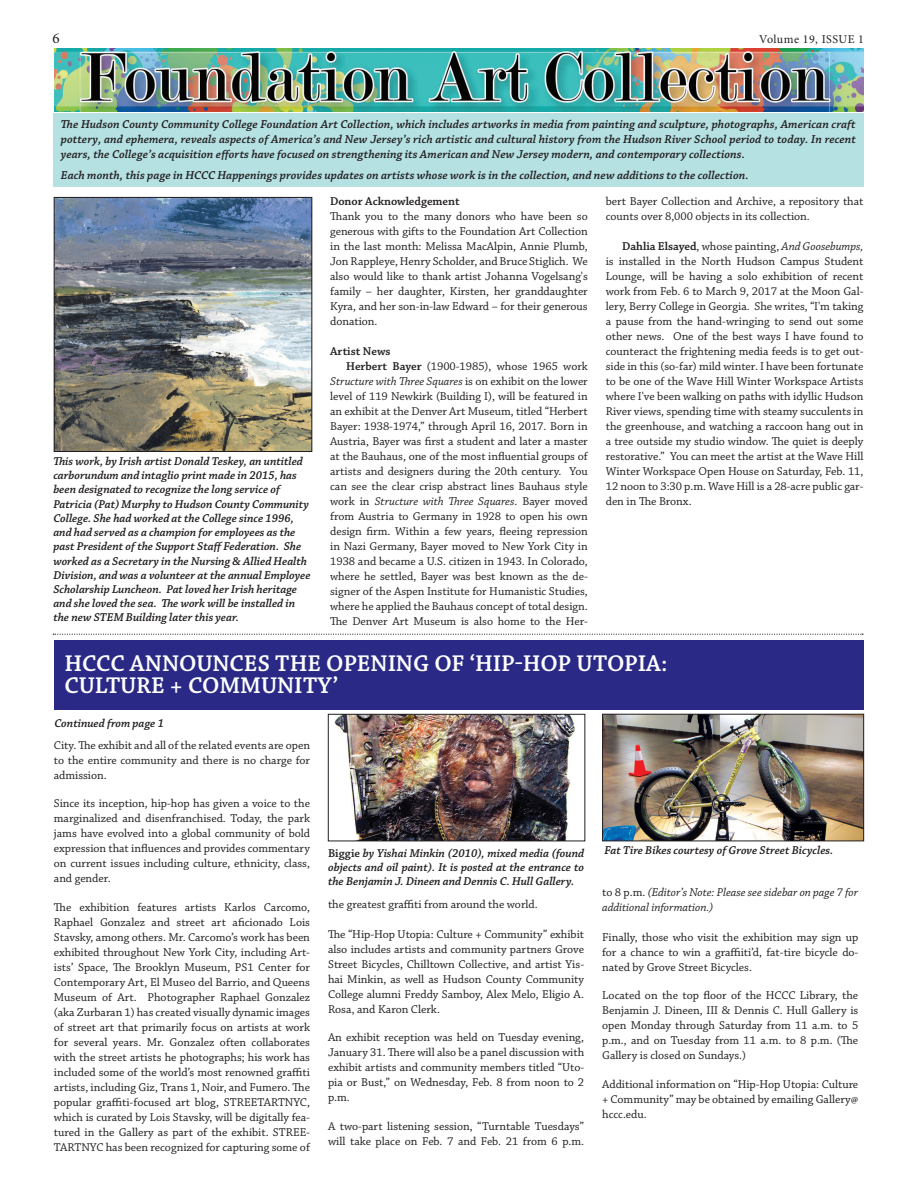
<style>
.page{position:relative;width:918px;height:1188px;background:#fff}
.page>*{position:absolute;margin:0;border:0;box-sizing:border-box;transform-origin:0 0}
.t1{font:600 24px/22.5px "Chaparral Pro";letter-spacing:-.005em;color:#fff}
.t2{font:15px "Minion Pro";color:#231f20}
.t3{font:12px/15px "Chaparral Pro";letter-spacing:-.005em;color:#231f20;text-align:justify}
.t4{font:italic 600 12px/14.2px "Chaparral Pro";color:#231f20}
.t5{font:12px/15px "Chaparral Pro Semibold It Capt";color:#231f20;text-align:justify}
.t6{font:italic 12px/15px "Chaparral Pro";color:#231f20}
.t7{font:600 12px "Chaparral Pro";letter-spacing:-.005em;color:#231f20}
.t8{font:12px "Minion Pro";letter-spacing:.04em;color:#231f20}
.s1{font-weight:600}
.s2{font-style:normal}
.s3{font-style:italic}
</style>
<div class="page">
<img style="left:54px;top:49px;width:810px;height:62px">
<div style="left:53px;top:113px;width:811px;height:74px;background:#b5e1e3"></div>
<svg style="left:53px;top:634px;width:810px;height:1px"></svg>
<img style="left:56px;top:199px;width:254px;height:251px">
<div style="left:54px;top:197px;width:258px;height:255px;border:1px solid #231f20"></div>
<div style="left:54px;top:640px;width:810px;height:69px;background:#2a2a86"></div>
<img style="left:604px;top:716px;width:258px;height:123px">
<div style="left:602px;top:714px;width:262px;height:127px;border:1px solid #231f20"></div>
<img style="left:334px;top:716px;width:241px;height:123px">
<div style="left:328px;top:714px;width:257px;height:127px;border:1px solid #231f20"></div>
<p class="t2" style="left:53px;top:29px;width:9px">6</p>
<p class="t8" style="left:759px;top:32px;width:106px">Volume 19, ISSUE 1</p>
<p class="t5" style="left:61px;top:117px;width:797px">The Hudson County Community College Foundation Art Collection, which includes artworks in media from painting and sculpture, photographs, American craft pottery, and ephemera, reveals aspects of America’s and New Jersey’s rich artistic and cultural history from the Hudson River School period to today. In recent years, the College’s acquisition efforts have focused on strengthening its American and New Jersey modern, and contemporary collections.</p>
<p class="t5" style="left:61px;top:168px;width:689px">Each month, this page in HCCC Happenings provides updates on artists whose work is in the collection, and new additions to the collection.</p>
<p class="t4" style="left:53px;top:454px;width:259px">This work, by Irish artist Donald Teskey, an untitled carborundum and intaglio print made in 2015, has been designated to recognize the long service of Patricia (Pat) Murphy to Hudson County Community College. She had worked at the College since 1996, and had served as a champion for employees as the past President of the Support Staff Federation. She worked as a Secretary in the Nursing &amp; Allied Health Division, and was a volunteer at the annual Employee Scholarship Luncheon. Pat loved her Irish heritage and she loved the sea. The work will be installed in the new STEM Building later this year.</p>
<p class="t7" style="left:330px;top:195px;width:131px">Donor Acknowledgement</p>
<p class="t3" style="left:330px;top:209px;width:259px">Thank you to the many donors who have been so generous with gifts to the Foundation Art Collection in the last month: Melissa MacAlpin, Annie Plumb, Jon Rappleye, Henry Scholder, and Bruce Stiglich. We also would like to thank artist Johanna Vogelsang's family – her daughter, Kirsten, her granddaughter Kyra, and her son-in-law Edward – for their generous donation.</p>
<p class="t7" style="left:330px;top:345px;width:62px">Artist News</p>
<p class="t3" style="left:346px;top:359px;width:243px"><span class="s1">Herbert Bayer</span> (1900-1985), whose 1965 work</p>
<p class="t6" style="left:330px;top:374px;width:259px">Structure with Three Squares <span class="s2">is on exhibit on the lower</span></p>
<p class="t3" style="left:330px;top:389px;width:259px">level of 119 Newkirk (Building I), will be featured in</p>
<p class="t3" style="left:330px;top:404px;width:259px">an exhibit at the Denver Art Museum, titled “Herbert</p>
<p class="t3" style="left:330px;top:419px;width:259px">Bayer: 1938-1974,” through April 16, 2017. Born in</p>
<p class="t3" style="left:330px;top:434px;width:259px">Austria, Bayer was first a student and later a master</p>
<p class="t3" style="left:330px;top:449px;width:259px">at the Bauhaus, one of the most influential groups of</p>
<p class="t3" style="left:330px;top:464px;width:259px">artists and designers during the 20th century. You</p>
<p class="t3" style="left:330px;top:479px;width:259px">can see the clear crisp abstract lines Bauhaus style</p>
<p class="t6" style="left:330px;top:494px;width:259px"><span class="s2">work in</span> Structure with Three Squares<span class="s2">. Bayer moved</span></p>
<p class="t3" style="left:330px;top:509px;width:259px">from Austria to Germany in 1928 to open his own</p>
<p class="t3" style="left:330px;top:524px;width:259px">design firm. Within a few years, fleeing repression</p>
<p class="t3" style="left:330px;top:539px;width:259px">in Nazi Germany, Bayer moved to New York City in</p>
<p class="t3" style="left:330px;top:554px;width:259px">1938 and became a U.S. citizen in 1943. In Colorado,</p>
<p class="t3" style="left:330px;top:569px;width:259px">where he settled, Bayer was best known as the de-</p>
<p class="t3" style="left:330px;top:584px;width:259px">signer of the Aspen Institute for Humanistic Studies,</p>
<p class="t3" style="left:330px;top:599px;width:259px">where he applied the Bauhaus concept of total design.</p>
<p class="t3" style="left:330px;top:614px;width:259px">The Denver Art Museum is also home to the Her-</p>
<p class="t3" style="left:606px;top:194px;width:259px">bert Bayer Collection and Archive, a repository that counts over 8,000 objects in its collection.</p>
<p class="t3" style="left:606px;top:239px;width:259px;text-indent:17px"><span class="s1">Dahlia Elsayed</span>, whose painting, <span class="s3">And Goosebumps, </span>is installed in the North Hudson Campus Student Lounge, will be having a solo exhibition of recent work from Feb. 6 to March 9, 2017 at the Moon Gal&shy;lery, Berry College in Georgia. She writes, “I'm taking a pause from the hand-wringing to send out some other news. One of the best ways I have found to counteract the frightening media feeds is to get out&shy;side in this (so-far) mild winter. I have been fortunate to be one of the Wave Hill Winter Workspace Artists where I've been walking on paths with idyllic Hudson River views, spending time with steamy succulents in the greenhouse, and watching a raccoon hang out in a tree outside my studio window. The quiet is deeply restorative.” You can meet the artist at the Wave Hill Winter Workspace Open House on Saturday, Feb. 11, 12 noon to 3:30 p.m. Wave Hill is a 28-acre public gar&shy;den in The Bronx.</p>
<h1 class="t1" style="left:65px;top:653px;width:605px">HCCC ANNOUNCES THE OPENING OF ‘HIP-HOP UTOPIA:<br>CULTURE + COMMUNITY’</h1>
<p class="t4" style="left:54px;top:716px;width:111px">Continued from page 1</p>
<p class="t3" style="left:54px;top:738px;width:258px">City. The exhibit and all of the related events are open to the entire community and there is no charge for admission.</p>
<p class="t3" style="left:54px;top:796px;width:258px">Since its inception, hip-hop has given a voice to the marginalized and disenfranchised. Today, the park jams have evolved into a global community of bold expression that influences and provides commentary on current issues including culture, ethnicity, class, and gender.</p>
<p class="t3" style="left:54px;top:900px;width:258px">The exhibition features artists Karlos Carcomo, Raphael Gonzalez and street art aficionado Lois Stavsky, among others. Mr. Carcomo’s work has been exhibited throughout New York City, including Art&shy;ists’ Space, The Brooklyn Museum, PS1 Center for Contemporary Art, El Museo del Barrio, and Queens Museum of Art. Photographer Raphael Gonzalez (aka Zurbaran 1) has created visually dynamic images of street art that primarily focus on artists at work for several years. Mr. Gonzalez often collaborates with the street artists he photographs; his work has included some of the world’s most renowned graffiti artists, including Giz, Trans 1, Noir, and Fumero. The popular graffiti-focused art blog, STREETARTNYC, which is curated by Lois Stavsky, will be digitally fea&shy;tured in the Gallery as part of the exhibit. STREE-TARTNYC has been recognized for capturing some of</p>
<p class="t3" style="left:328px;top:897px;width:211px">the greatest graffiti from around the world.</p>
<p class="t4" style="left:328px;top:846px;width:258px;text-align:justify"><span class="s2">Biggie</span> by Yishai Minkin (2010), mixed media (found objects and oil paint). It is posted at the entrance to the Benjamin J. Dineen and Dennis C. Hull Gallery.</p>
<p class="t4" style="left:604px;top:843px;width:231px">Fat Tire Bikes courtesy of Grove Street Bicycles.</p>
<p class="t6" style="left:602px;top:885px;width:258px"><span class="s2">to 8 p.m.</span> (Editor’s Note: Please see sidebar on page 7 for additional information.)</p>
<p class="t3" style="left:602px;top:930px;width:258px">Finally, those who visit the exhibition may sign up for a chance to win a graffiiti’d, fat-tire bicycle do&shy;nated by Grove Street Bicycles.</p>
<p class="t3" style="left:602px;top:989px;width:258px">Located on the top floor of the HCCC Library, the Benjamin J. Dineen, III &amp; Dennis C. Hull Gallery is open Monday through Saturday from 11 a.m. to 5 p.m., and on Tuesday from 11 a.m. to 8 p.m. (The Gallery is closed on Sundays.)</p>
<p class="t3" style="left:602px;top:1077px;width:258px">Additional information on “Hip-Hop Utopia: Culture + Community” may be obtained by emailing Gallery@ hccc.edu.</p>
<p class="t3" style="left:328px;top:927px;width:258px">The “Hip-Hop Utopia: Culture + Community” exhibit also includes artists and community partners Grove Street Bicycles, Chilltown Collective, and artist Yis&shy;hai Minkin, as well as Hudson County Community College alumni Freddy Samboy, Alex Melo, Eligio A.<br>Rosa, and Karon Clerk.</p>
<p class="t3" style="left:328px;top:1030px;width:258px">An exhibit reception was held on Tuesday evening, January 31. There will also be a panel discussion with exhibit artists and community members titled “Uto&shy;pia or Bust,” on Wednesday, Feb. 8 from noon to 2 p.m.</p>
<p class="t3" style="left:328px;top:1119px;width:258px">A two-part listening session, “Turntable Tuesdays” will take place on Feb. 7 and Feb. 21 from 6 p.m.</p>
</div>
